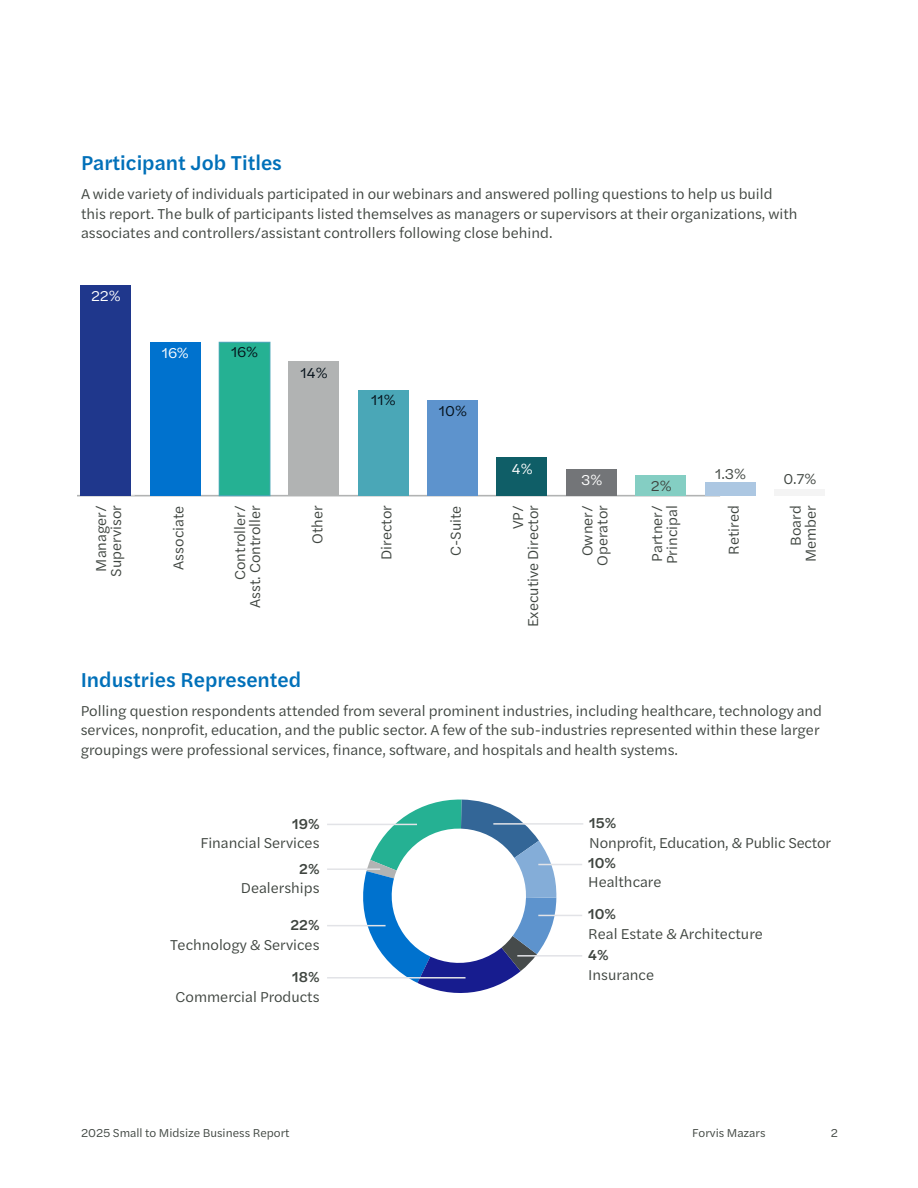
<style>
.page{position:relative;width:918px;height:1188px;background:#fff}
.page>*{position:absolute;margin:0;border:0;box-sizing:border-box;transform-origin:0 0}
.t1{font:500 21px "Halyard Text";color:#0070b9}
.t2{font:15px/15px "Halyard Text";color:#3f4540;text-align:right}
.t3{font:500 15px "Halyard Text";color:#3f4540}
.t4{font:15px "Halyard Text";color:#041019}
.t5{font:15px "Halyard Text";color:#fff}
.t6{font:12px "Halyard Text";color:#3f4540}
</style>
<div class="page">
<svg style="left:354px;top:799px;width:203px;height:194px"></svg>
<hr style="left:538px;top:864px;width:44px;height:1px;background:#e2e3e7">
<hr style="left:538px;top:915px;width:44px;height:1px;background:#e2e3e7">
<hr style="left:517px;top:955px;width:65px;height:2px;background:#e2e3e7">
<hr style="left:327px;top:868px;width:53px;height:2px;background:#e2e3e7">
<hr style="left:327px;top:977px;width:139px;height:2px;background:#e2e3e7">
<hr style="left:327px;top:925px;width:59px;height:1px;background:#e2e3e7">
<hr style="left:327px;top:824px;width:90px;height:1px;background:#e2e3e7">
<hr style="left:493px;top:823px;width:90px;height:2px;background:#e2e3e7">
<hr style="left:78px;top:495px;width:642px;height:1px;background:#b1b3b3">
<div style="left:774px;top:489px;width:51px;height:7px;background:#f4f4f4"></div>
<div style="left:705px;top:483px;width:50px;height:13px;background:#acc7e2"></div>
<div style="left:635px;top:475px;width:51px;height:21px;background:#84cec3"></div>
<div style="left:566px;top:469px;width:51px;height:27px;background:#737578"></div>
<div style="left:497px;top:457px;width:50px;height:39px;background:#0f5e67"></div>
<div style="left:427px;top:400px;width:51px;height:96px;background:#5d93cd"></div>
<div style="left:358px;top:390px;width:51px;height:106px;background:#4aa7b7"></div>
<div style="left:288px;top:361px;width:51px;height:135px;background:#b1b3b3"></div>
<div style="left:219px;top:342px;width:51px;height:154px;background:#25b193"></div>
<div style="left:219px;top:342px;width:51px;height:154px;border:1px solid #4aa7b7"></div>
<div style="left:150px;top:342px;width:51px;height:154px;background:#0072ce"></div>
<div style="left:80px;top:285px;width:51px;height:211px;background:#1f378c"></div>
<h1 class="t1" style="left:81px;top:147px;width:203px">Participant Job Titles</h1>
<p class="t2" style="left:81px;top:183px;width:718px;line-height:19.5px;text-align:left">A wide variety of individuals participated in our webinars and answered polling questions to help us build this report. The bulk of participants listed themselves as managers or supervisors at their organizations, with associates and controllers/assistant controllers following close behind.</p>
<p class="t5" style="left:91px;top:285px;width:31px">22%</p>
<p class="t5" style="left:162px;top:342px;width:29px">16%</p>
<p class="t4" style="left:231px;top:342px;width:29px">16%</p>
<p class="t4" style="left:300px;top:362px;width:29px">14%</p>
<p class="t4" style="left:371px;top:390px;width:26px">11%</p>
<p class="t4" style="left:439px;top:400px;width:30px">10%</p>
<p class="t5" style="left:512px;top:458px;width:22px">4%</p>
<p class="t5" style="left:581px;top:469px;width:23px">3%</p>
<p class="t2" style="left:651px;top:477px;width:22px">2%</p>
<p class="t2" style="left:715px;top:466px;width:33px">1.3%</p>
<p class="t2" style="left:784px;top:471px;width:35px">0.7%</p>
<p class="t2" style="left:232px;top:608px;width:104px;rotate:-90deg">Controller/<br>Asst. Controller</p>
<p class="t2" style="left:579px;top:566px;width:62px;rotate:-90deg">Owner/<br>Operator</p>
<p class="t2" style="left:309px;top:544px;width:40px;rotate:-90deg">Other</p>
<p class="t2" style="left:378px;top:560px;width:56px;rotate:-90deg">Director</p>
<p class="t2" style="left:649px;top:564px;width:60px;text-align:left;rotate:-90deg">Partner/<br>Principal</p>
<p class="t2" style="left:725px;top:555px;width:51px;rotate:-90deg">Retired</p>
<p class="t2" style="left:788px;top:562px;width:58px;rotate:-90deg">Board<br>Member</p>
<p class="t2" style="left:93px;top:577px;width:73px;text-align:center;rotate:-90deg">Manager/<br>Supervisor</p>
<p class="t2" style="left:448px;top:556px;width:52px;rotate:-90deg">C-Suite</p>
<p class="t2" style="left:170px;top:570px;width:66px;rotate:-90deg">Associate</p>
<p class="t2" style="left:510px;top:627px;width:124px;rotate:-90deg">VP/<br>Executive Director</p>
<h1 class="t1" style="left:81px;top:664px;width:222px">Industries Represented</h1>
<p class="t2" style="left:81px;top:700px;width:743px;line-height:19.5px;text-align:left">Polling question respondents attended from several prominent industries, including healthcare, technology and services, nonprofit, education, and the public sector. A few of the sub-industries represented within these larger groupings were professional services, finance, software, and hospitals and health systems.</p>
<p class="t3" style="left:292px;top:813px;width:29px">19%</p>
<p class="t2" style="left:200px;top:835px;width:121px">Financial Services</p>
<p class="t3" style="left:299px;top:858px;width:22px">2%</p>
<p class="t2" style="left:241px;top:880px;width:80px">Dealerships</p>
<p class="t3" style="left:291px;top:914px;width:31px">22%</p>
<p class="t2" style="left:170px;top:936px;width:151px">Technology &amp; Services</p>
<p class="t3" style="left:292px;top:966px;width:29px">18%</p>
<p class="t2" style="left:176px;top:988px;width:146px">Commercial Products</p>
<p class="t3" style="left:589px;top:812px;width:29px">15%</p>
<p class="t2" style="left:589px;top:834px;width:243px">Nonprofit, Education, &amp; Public Sector</p>
<p class="t3" style="left:588px;top:852px;width:29px">10%</p>
<p class="t2" style="left:588px;top:874px;width:75px">Healthcare</p>
<p class="t3" style="left:588px;top:903px;width:29px">10%</p>
<p class="t2" style="left:588px;top:926px;width:176px">Real Estate &amp; Architecture</p>
<p class="t3" style="left:588px;top:944px;width:22px">4%</p>
<p class="t2" style="left:588px;top:966px;width:67px">Insurance</p>
<p class="t6" style="left:81px;top:1124px;width:210px">2025 Small to Midsize Business Report</p>
<p class="t6" style="left:692px;top:1124px;width:75px">Forvis Mazars</p>
<p class="t6" style="left:831px;top:1124px;width:9px">2</p>
</div>
